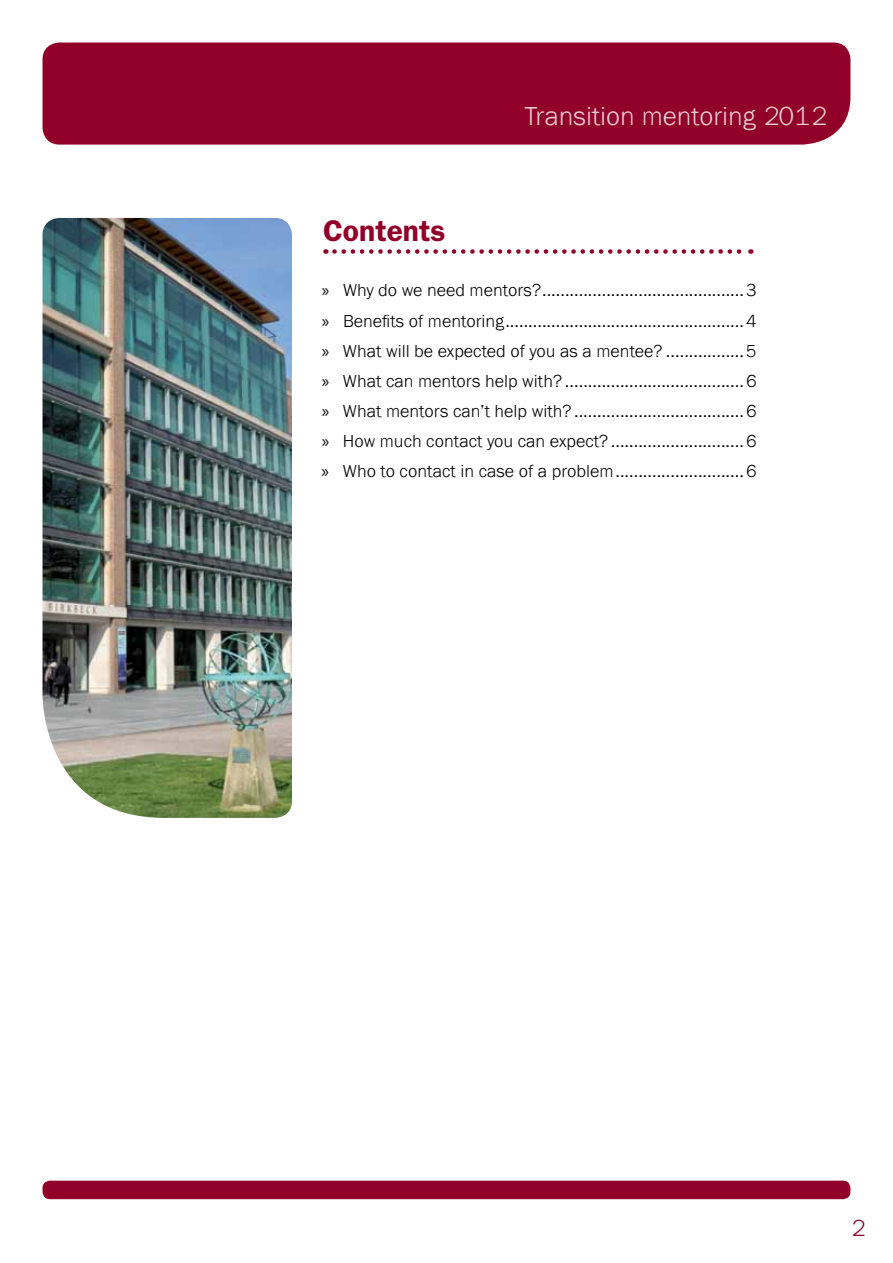
<style>
.page{position:relative;width:893px;height:1263px;background:#fff}
.page>*{position:absolute;margin:0;border:0;box-sizing:border-box;transform-origin:0 0}
.t1{font:600 30px "Franklin Gothic";color:#910028}
.t2{font:300 27px "Franklin Got URWT";color:#e9ccd4}
.t3{font:300 24px "Franklin Got URWT";color:#910028}
.t4{font:300 18px/30.2px "Franklin Got URWT";color:#000;text-align:justify}
.s1{font-family:"Myriad Pro";font-weight:400}
</style>
<div class="page">
<div style="left:43px;top:43px;width:807px;height:102px;background:#910028"></div>
<div style="left:43px;top:1180px;width:807px;height:19px;background:#910028;border-radius:7px"></div>
<svg style="left:334px;top:249px;width:417px;height:5px"></svg>
<img style="left:43px;top:218px;width:249px;height:600px">
<h1 class="t1" style="left:323px;top:213px;width:124px">Contents</h1>
<h2 class="t2" style="left:524px;top:101px;width:303px">Transition mentoring 2012</h2>
<p class="t4" style="left:322px;top:276px;width:437px"><span class="s1">»</span> Why do we need mentors?............................................3 <span class="s1">»</span> Benefits of mentoring....................................................4 <span class="s1">»</span> What will be expected of you as a mentee? .................5 <span class="s1">»</span> What can mentors help with? .......................................6 <span class="s1">»</span> What mentors can’t help with? .....................................6 <span class="s1">»</span> How much contact you can expect? .............................6 <span class="s1">»</span> Who to contact in case of a problem............................6</p>
<h3 class="t3" style="left:850px;top:1215px;width:16px">2</h3>
</div>
